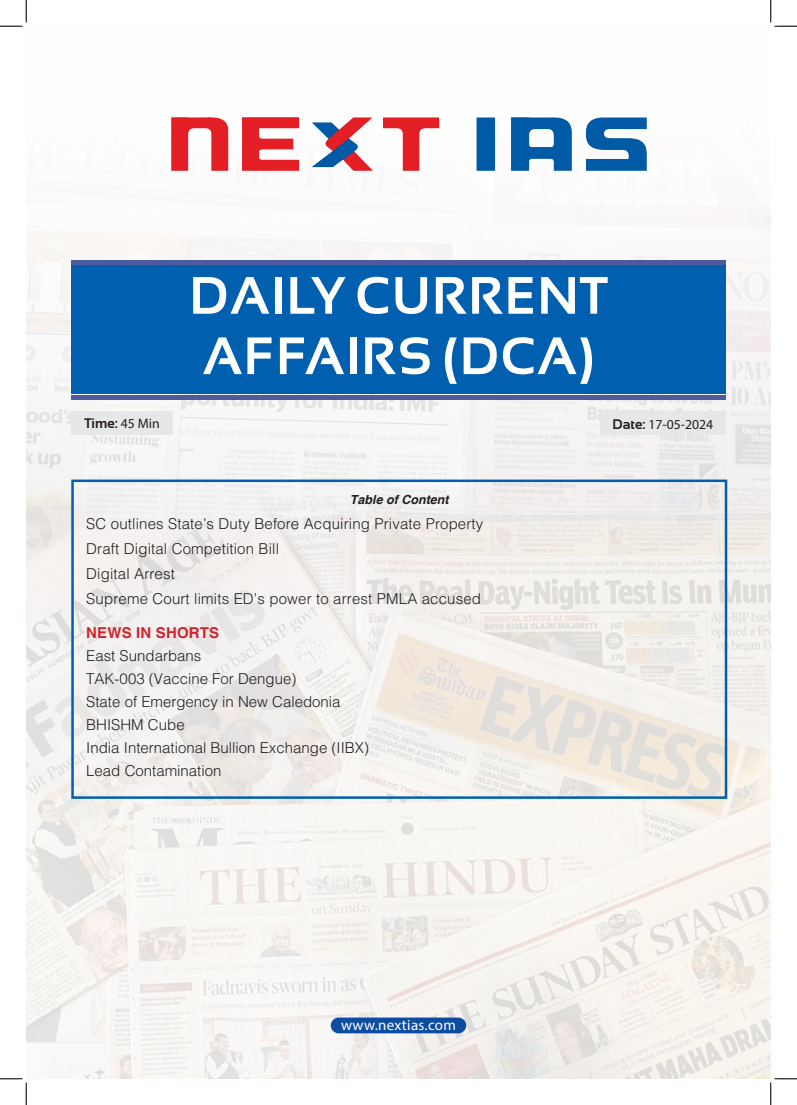
<style>
.page{position:relative;width:797px;height:1105px;background:#fff}
.page>*{position:absolute;margin:0;border:0;box-sizing:border-box;transform-origin:0 0}
.t1{font:700 52.5px/60.4px "Sansation";letter-spacing:.02em;color:#fff}
.body{font:300 15px "Helvetica";letter-spacing:.01em;color:#231f20}
.t2{font:15px "Myriad Pro";letter-spacing:.02em;color:#fff}
.body-2{font:700 15px "Helvetica";letter-spacing:.01em;color:#d1232a}
.t3{font:13.75px "Myriad Pro";color:#231f20}
.t4{font:700 13.75px "Sansation";color:#231f20}
.body-3{font:italic 700 12.5px "Helvetica";color:#231f20}
.s1{font-family:"Myriad Pro";font-weight:400}
.s2{font-family:"Sansation";font-weight:700}
</style>
<div class="page">
<img style="left:26px;top:117px;width:744px;height:354px">
<img style="left:26px;top:471px;width:744px;height:608px">
<img style="left:171px;top:117px;width:475px;height:54px">
<div style="left:71px;top:266px;width:654px;height:128px;background:#0060af"></div>
<div style="left:71px;top:395px;width:654px;height:5px;background:#4d5a9e"></div>
<hr style="left:71px;top:260px;width:654px;height:4px;background:#4d5a9e">
<div style="left:71px;top:480px;width:656px;height:319px;border:2px solid #0060af"></div>
<div style="left:71px;top:412px;width:102px;height:23px;background:#e6e7e9"></div>
<div style="left:600px;top:412px;width:125px;height:23px;background:#e6e7e9"></div>
<div style="left:331px;top:1017px;width:135px;height:16px;background:#0d4da1;border-radius:8px"></div>
<svg style="left:0;top:0;width:27px;height:27px"></svg>
<svg style="left:0;top:1078px;width:27px;height:27px"></svg>
<svg style="left:770px;top:0;width:27px;height:27px"></svg>
<svg style="left:770px;top:1078px;width:27px;height:27px"></svg>
<p class="t1" style="left:189px;top:265px;width:420px">DAILY CURRENT<br>AFFAIRS (DCA)</p>
<p class="t4" style="left:84px;top:416px;width:77px">Time: <span class="s1">45 Min</span></p>
<p class="t3" style="left:612px;top:415px;width:102px"><span class="s2">Date:</span> 17-05-2024</p>
<p class="body-3" style="left:350px;top:492px;width:100px">Table of Content</p>
<p class="body" style="left:86px;top:514px;width:398px">SC outlines State’s Duty Before Acquiring Private Property</p>
<p class="body" style="left:86px;top:539px;width:194px">Draft Digital Competition Bill</p>
<p class="body" style="left:86px;top:564px;width:90px">Digital Arrest</p>
<p class="body" style="left:86px;top:589px;width:396px">Supreme Court limits ED’s power to arrest PMLA accused</p>
<p class="body-2" style="left:86px;top:623px;width:134px">NEWS IN SHORTS</p>
<p class="body" style="left:86px;top:646px;width:117px">East Sundarbans</p>
<p class="body" style="left:86px;top:669px;width:212px">TAK-003 (Vaccine For Dengue)</p>
<p class="body" style="left:86px;top:692px;width:256px">State of Emergency in New Caledonia</p>
<p class="body" style="left:86px;top:715px;width:100px">BHISHM Cube</p>
<p class="body" style="left:86px;top:739px;width:284px">India International Bullion Exchange (IIBX)</p>
<p class="body" style="left:86px;top:762px;width:137px">Lead Contamination</p>
<p class="t2" style="left:341px;top:1016px;width:116px">www.nextias.com</p>
</div>
